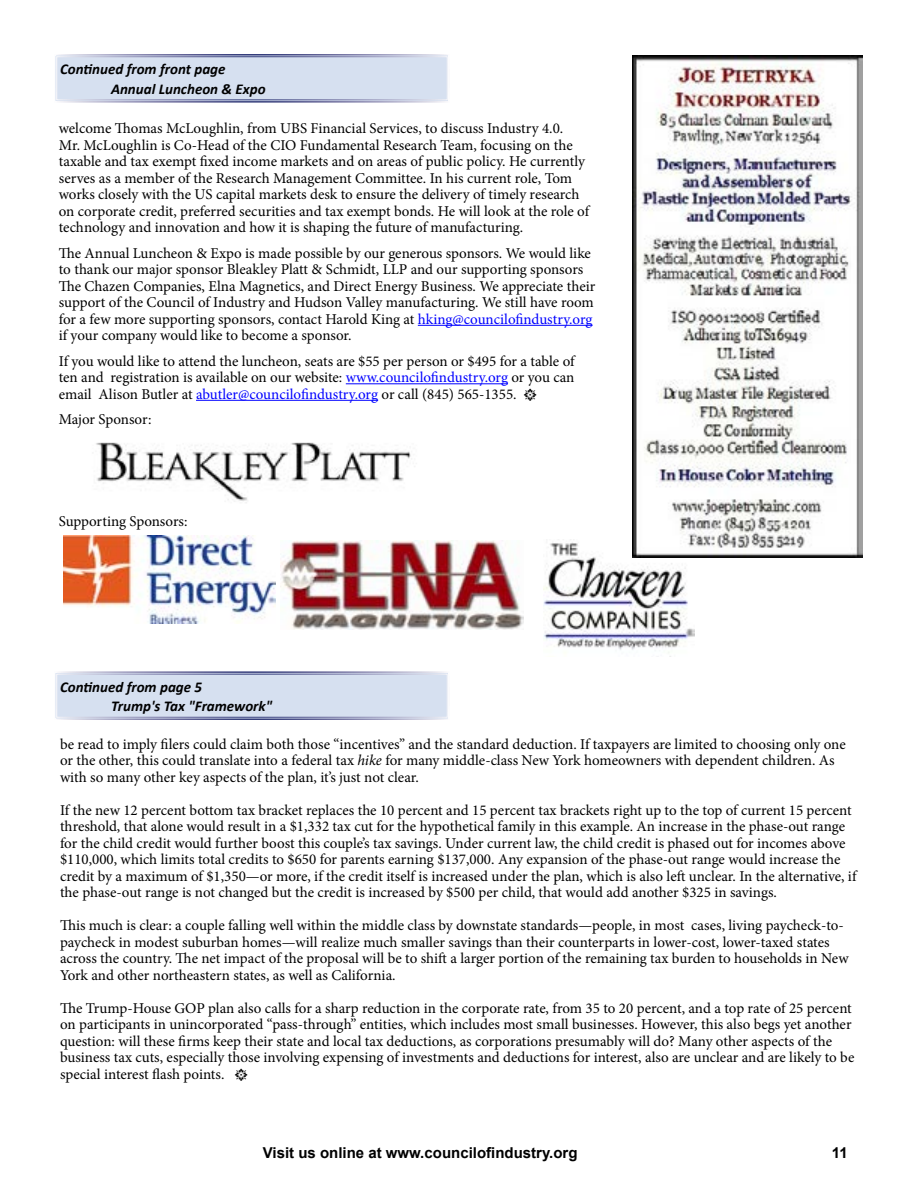
<style>
.page{position:relative;width:918px;height:1188px;background:#fff}
.page>*{position:absolute;margin:0;border:0;box-sizing:border-box;transform-origin:0 0}
.t1{font:15px/16.5px "Minion Pro";color:#000}
.t2{font:italic 700 15px/19.5px "Calibri";color:#000}
.t3{font:700 15px "Arial";color:#000}
.s1{color:#00f}
.s2{font-style:italic}
</style>
<div class="page">
<svg style="left:55px;top:54px;width:393px;height:49px;background:#d0d9eb"></svg>
<div style="left:56px;top:56px;width:392px;height:44px;border:1px solid #fff"></div>
<hr style="left:418px;top:325px;width:175px;height:1px;background:#00f">
<hr style="left:346px;top:383px;width:162px;height:1px;background:#00f">
<hr style="left:196px;top:400px;width:182px;height:1px;background:#00f">
<svg style="left:55px;top:671px;width:393px;height:49px;background:#d0d9eb"></svg>
<div style="left:56px;top:674px;width:392px;height:44px;border:1px solid #fff"></div>
<img style="left:96px;top:442px;width:315px;height:61px">
<img style="left:63px;top:536px;width:212px;height:87px">
<img style="left:281px;top:540px;width:243px;height:90px">
<img style="left:544px;top:542px;width:150px;height:115px">
<img style="left:632px;top:56px;width:230px;height:501px">
<p class="t2" style="left:111px;top:59px;width:156px;text-indent:-51px">Continued from front page<br>Annual Luncheon &amp; Expo</p>
<p class="t1" style="left:59px;top:120px;width:532px">welcome Thomas McLoughlin, from UBS Financial Services, to discuss Industry 4.0.<br>Mr. McLoughlin is Co-Head of the CIO Fundamental Research Team, focusing on the taxable and tax exempt fixed income markets and on areas of public policy. He currently serves as a member of the Research Management Committee. In his current role, Tom works closely with the US capital markets desk to ensure the delivery of timely research on corporate credit, preferred securities and tax exempt bonds. He will look at the role of technology and innovation and how it is shaping the future of manufacturing.</p>
<p class="t1" style="left:59px;top:245px;width:538px">The Annual Luncheon &amp; Expo is made possible by our generous sponsors. We would like to thank our major sponsor Bleakley Platt &amp; Schmidt, LLP and our supporting sponsors The Chazen Companies, Elna Magnetics, and Direct Energy Business. We appreciate their support of the Council of Industry and Hudson Valley manufacturing. We still have room for a few more supporting sponsors, contact Harold King at <span class="s1">hking@councilofindustry.org </span>if your company would like to become a sponsor.</p>
<p class="t1" style="left:59px;top:353px;width:517px;text-align:justify">If you would like to attend the luncheon, seats are $55 per person or $495 for a table of ten and registration is available on our website: <span class="s1">www.councilofindustry.org</span> or you can email Alison Butler at <span class="s1">abutler@councilofindustry.org</span> or call (845) 565-1355. •</p>
<p class="t1" style="left:59px;top:411px;width:94px">Major Sponsor:</p>
<p class="t1" style="left:59px;top:513px;width:130px">Supporting Sponsors:</p>
<p class="t2" style="left:111px;top:676px;width:163px;text-indent:-51px">Continued from page 5<br>Trump's Tax "Framework"</p>
<p class="t1" style="left:60px;top:736px;width:787px">be read to imply filers could claim both those “incentives” and the standard deduction. If taxpayers are limited to choosing only one or the other, this could translate into a federal tax <span class="s2">hike</span> for many middle-class New York homeowners with dependent children. As with so many other key aspects of the plan, it’s just not clear.</p>
<p class="t1" style="left:60px;top:802px;width:798px">If the new 12 percent bottom tax bracket replaces the 10 percent and 15 percent tax brackets right up to the top of current 15 percent threshold, that alone would result in a $1,332 tax cut for the hypothetical family in this example. An increase in the phase-out range for the child credit would further boost this couple’s tax savings. Under current law, the child credit is phased out for incomes above $110,000, which limits total credits to $650 for parents earning $137,000. Any expansion of the phase-out range would increase the credit by a maximum of $1,350—or more, if the credit itself is increased under the plan, which is also left unclear. In the alternative, if the phase-out range is not changed but the credit is increased by $500 per child, that would add another $325 in savings.</p>
<p class="t1" style="left:60px;top:917px;width:790px">This much is clear: a couple falling well within the middle class by downstate standards—people, in most cases, living paycheck-to&shy;paycheck in modest suburban homes—will realize much smaller savings than their counterparts in lower-cost, lower-taxed states across the country. The net impact of the proposal will be to shift a larger portion of the remaining tax burden to households in New York and other northeastern states, as well as California.</p>
<p class="t1" style="left:60px;top:1000px;width:796px">The Trump-House GOP plan also calls for a sharp reduction in the corporate rate, from 35 to 20 percent, and a top rate of 25 percent on participants in unincorporated “pass-through” entities, which includes most small businesses. However, this also begs yet another question: will these firms keep their state and local tax deductions, as corporations presumably will do? Many other aspects of the business tax cuts, especially those involving expensing of investments and deductions for interest, also are unclear and are likely to be special interest flash points. •</p>
<p class="t3" style="left:263px;top:1143px;width:316px">Visit us online at www.councilofindustry.org</p>
<p class="t3" style="left:832px;top:1143px;width:17px">11</p>
</div>
